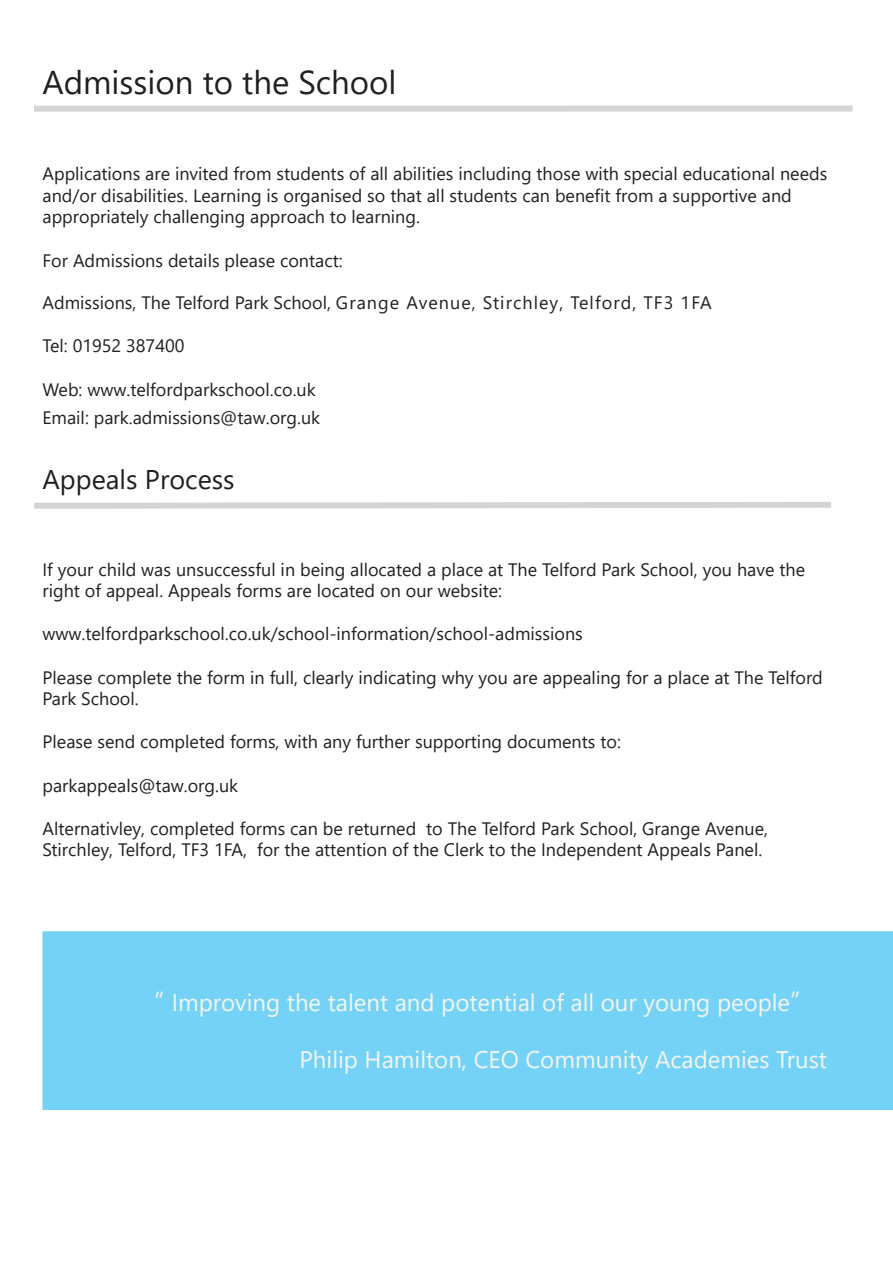
<style>
.page{position:relative;width:893px;height:1263px;background:#fff}
.page>*{position:absolute;margin:0;border:0;box-sizing:border-box;transform-origin:0 0}
.t1{font:33px "Segoe UI";color:#231f20}
.t2{font:27px "Segoe UI";color:#231f20}
.t3{font:24px "Segoe UI";color:#ebeeea}
.t4{font:18px/21.6px "Segoe UI";color:#231f20}
.s1{font-size:27px}
</style>
<div class="page">
<svg style="left:34px;top:502px;width:797px;height:7px;background:#dbdadb"></svg>
<div style="left:34px;top:106px;width:819px;height:6px;background:#d5d4d5"></div>
<div style="left:43px;top:931px;width:850px;height:179px;background:#73d2f6"></div>
<h1 class="t1" style="left:43px;top:51px;width:355px">Admission to the School</h1>
<p class="t4" style="left:43px;top:161px;width:786px">Applications are invited from students of all abilities including those with special educational needs and/or disabilities. Learning is organised so that all students can benefit from a supportive and appropriately challenging approach to learning.</p>
<p class="t4" style="left:43px;top:248px;width:302px">For Admissions details please contact:</p>
<p class="t4" style="left:43px;top:290px;width:671px">Admissions, The Telford Park School, Grange Avenue, Stirchley, Telford, TF3 1FA</p>
<p class="t4" style="left:43px;top:334px;width:143px">Tel: 01952 387400</p>
<p class="t4" style="left:43px;top:373px;width:279px;line-height:28.8px">Web: www.telfordparkschool.co.uk<br>Email: park.admissions@taw.org.uk</p>
<h2 class="t2" style="left:43px;top:454px;width:194px">Appeals Process</h2>
<p class="t4" style="left:43px;top:557px;width:764px">If your child was unsuccessful in being allocated a place at The Telford Park School, you have the right of appeal. Appeals forms are located on our website:</p>
<p class="t4" style="left:43px;top:622px;width:542px">www.telfordparkschool.co.uk/school-information/school-admissions</p>
<p class="t4" style="left:43px;top:665px;width:782px">Please complete the form in full, clearly indicating why you are appealing for a place at The Telford<br>Park School.</p>
<p class="t4" style="left:43px;top:730px;width:580px">Please send completed forms, with any further supporting documents to:</p>
<p class="t4" style="left:43px;top:773px;width:197px">parkappeals@taw.org.uk</p>
<p class="t4" style="left:43px;top:816px;width:727px">Alternativley, completed forms can be returned to The Telford Park School, Grange Avenue,<br>Stirchley, Telford, TF3 1FA, for the attention of the Clerk to the Independent Appeals Panel.</p>
<h3 class="t3" style="left:154px;top:979px;width:648px"><span class="s1">“</span> Improving the talent and potential of all our young people<span class="s1">”</span></h3>
<h3 class="t3" style="left:299px;top:1037px;width:529px">Philip Hamilton, CEO Community Academies Trust</h3>
</div>
